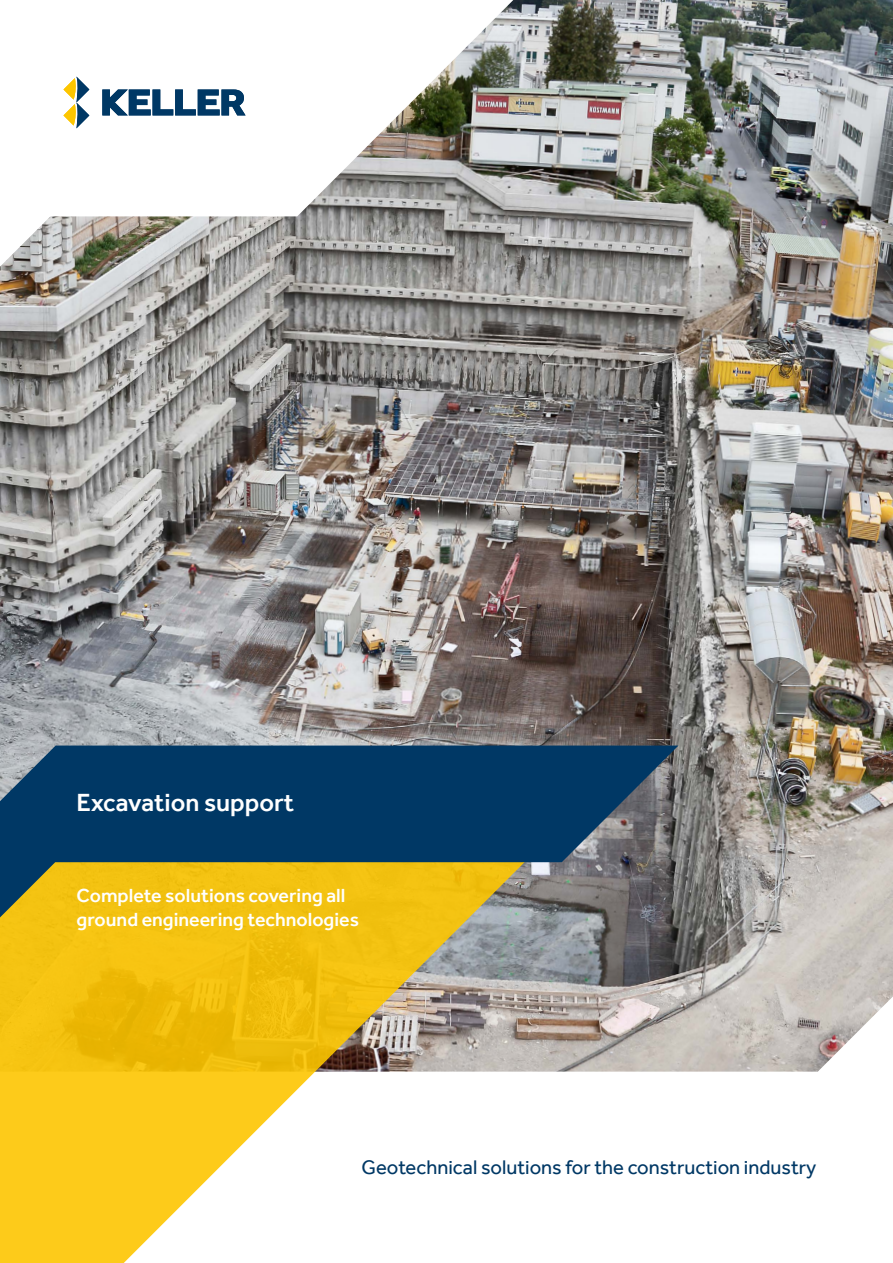
<style>
.page{position:relative;width:893px;height:1263px;background:#fff}
.page>*{position:absolute;margin:0;border:0;box-sizing:border-box;transform-origin:0 0}
.t1{font:500 25.5px "Effra";color:#fff}
.t2{font:20.25px "Effra";color:#003865}
.t3{font:500 19.5px/23.4px "Effra";color:#fff}
</style>
<div class="page">
<img style="left:0;top:0;width:893px;height:996px">
<svg style="left:0;top:0;width:513px;height:267px"></svg>
<svg style="left:535px;top:996px;width:358px;height:76px;background:#c6bfba"></svg>
<svg style="left:0;top:917px;width:535px;height:346px"></svg>
<svg style="left:0;top:745px;width:678px;height:172px;background:#496156"></svg>
<svg style="left:63px;top:77px;width:26px;height:51px"></svg>
<svg style="left:102px;top:90px;width:144px;height:25px"></svg>
<h1 class="t1" style="left:77px;top:787px;width:219px">Excavation support</h1>
<p class="t3" style="left:77px;top:884px;width:284px">Complete solutions covering all ground engineering technologies</p>
<p class="t2" style="left:361px;top:1155px;width:456px">Geotechnical solutions for the construction industry</p>
</div>
